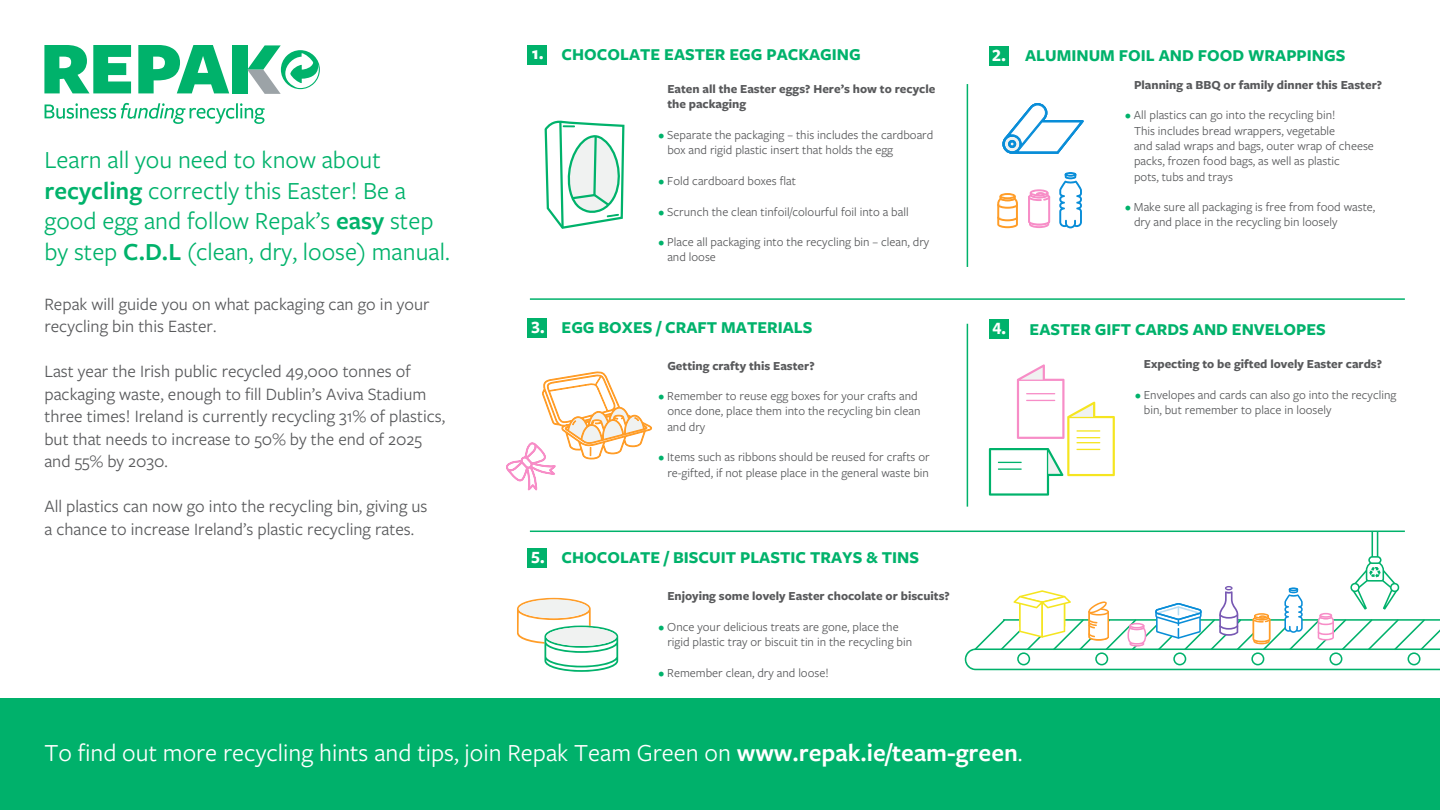
<style>
.page{position:relative;width:1440px;height:810px;background:#fff}
.page>*{position:absolute;margin:0;border:0;box-sizing:border-box;transform-origin:0 0}
.t1{font:25.5px/30.6px "Freight Sans Pro";color:#00b26b}
.t2{font:25.5px "Freight Sans Pro";color:#fff}
.t3{font:18px/22.5px "Freight Sans Pro";color:#58595b}
.t4{font:700 18px "Freight Sans Pro";color:#fff}
.t5{font:700 17.25px "Freight Sans Pro";color:#00b26b}
.t6{font:12.75px/15.3px "Freight Sans Pro";color:#58595b}
.t7{font:700 12.75px/15.3px "Freight Sans Pro";color:#58595b}
.s1{font-weight:600}
.s2{font-size:18px;color:#fff}
.s3{color:#00b26b}
</style>
<div class="page">
<div style="left:0;top:698px;width:1440px;height:112px;background:#00b16b"></div>
<svg style="left:44px;top:45px;width:87px;height:48px"></svg>
<svg style="left:138px;top:45px;width:91px;height:48px"></svg>
<div style="left:232px;top:45px;width:15px;height:49px;background:#00b26b"></div>
<svg style="left:247px;top:45px;width:73px;height:49px"></svg>
<svg style="left:45px;top:103px;width:220px;height:21px"></svg>
<div style="left:528px;top:45px;width:19px;height:20px;background:#00b26b"></div>
<div style="left:528px;top:318px;width:19px;height:19px;background:#00b26b"></div>
<div style="left:528px;top:548px;width:19px;height:20px;background:#00b26b"></div>
<svg style="left:544px;top:120px;width:81px;height:109px"></svg>
<svg style="left:517px;top:598px;width:101px;height:74px"></svg>
<div style="left:546px;top:627px;width:70px;height:19px;background:#f0f2f1;border-radius:50%"></div>
<svg style="left:506px;top:371px;width:147px;height:120px"></svg>
<hr style="left:530px;top:298px;width:875px;height:2px;background:#00b26b">
<hr style="left:530px;top:531px;width:875px;height:1px;background:#00b26b">
<hr style="left:967px;top:324px;width:1px;height:183px;background:#00b26b">
<hr style="left:967px;top:84px;width:1px;height:183px;background:#00b26b">
<div style="left:989px;top:46px;width:19px;height:20px;background:#00b26b"></div>
<svg style="left:1028px;top:189px;width:22px;height:39px"></svg>
<svg style="left:997px;top:193px;width:21px;height:35px"></svg>
<svg style="left:1059px;top:172px;width:23px;height:56px"></svg>
<svg style="left:1003px;top:103px;width:80px;height:50px"></svg>
<div style="left:989px;top:319px;width:19px;height:19px;background:#00b26b"></div>
<svg style="left:989px;top:364px;width:126px;height:132px"></svg>
<svg style="left:965px;top:531px;width:475px;height:139px"></svg>
<h1 class="t1" style="left:44px;top:143px;width:407px">Learn all you need to know about <span class="s1">recycling</span> correctly this Easter! Be a good egg and follow Repak’s <span class="s1">easy</span> step by step <span class="s1">C.D.L</span> (clean, dry, loose) manual.</h1>
<h2 class="t3" style="left:44px;top:292px;width:387px">Repak will guide you on what packaging can go in your recycling bin this Easter.</h2>
<h2 class="t3" style="left:44px;top:360px;width:402px">Last year the Irish public recycled 49,000 tonnes of packaging waste, enough to fill Dublin’s Aviva Stadium three times! Ireland is currently recycling 31% of plastics, but that needs to increase to 50% by the end of 2025 and 55% by 2030.</h2>
<h2 class="t3" style="left:44px;top:495px;width:385px">All plastics can now go into the recycling bin, giving us a chance to increase Ireland’s plastic recycling rates.</h2>
<h2 class="t4" style="left:532px;top:41px;width:13px">1.</h2>
<h3 class="t5" style="left:562px;top:42px;width:301px">CHOCOLATE EASTER EGG PACKAGING</h3>
<h3 class="t5" style="left:992px;top:43px;width:355px"><span class="s2">2.</span> ALUMINUM FOIL AND FOOD WRAPPINGS</h3>
<p class="t7" style="left:667px;top:81px;width:269px">Eaten all the Easter eggs? Here’s how to recycle the packaging</p>
<p class="t6" style="left:667px;top:127px;width:268px;text-indent:-9px"><span class="s3">•</span> Separate the packaging – this includes the cardboard box and rigid plastic insert that holds the egg</p>
<p class="t6" style="left:659px;top:173px;width:139px"><span class="s3">•</span> Fold cardboard boxes flat</p>
<p class="t6" style="left:659px;top:203px;width:252px"><span class="s3">•</span> Scrunch the clean tinfoil/colourful foil into a ball</p>
<p class="t6" style="left:667px;top:234px;width:264px;text-indent:-9px"><span class="s3">•</span> Place all packaging into the recycling bin – clean, dry and loose</p>
<p class="t7" style="left:1134px;top:76px;width:250px">Planning a BBQ or family dinner this Easter?</p>
<p class="t6" style="left:1134px;top:107px;width:241px;text-indent:-9px"><span class="s3">•</span> All plastics can go into the recycling bin!<br>This includes bread wrappers, vegetable<br>and salad wraps and bags, outer wrap of cheese packs, frozen food bags, as well as plastic<br>pots, tubs and trays</p>
<p class="t6" style="left:1134px;top:199px;width:243px;text-indent:-9px"><span class="s3">•</span> Make sure all packaging is free from food waste, dry and place in the recycling bin loosely</p>
<h2 class="t4" style="left:531px;top:314px;width:15px">3.</h2>
<h3 class="t5" style="left:562px;top:315px;width:252px">EGG BOXES / CRAFT MATERIALS</h3>
<p class="t7" style="left:667px;top:357px;width:149px">Getting crafty this Easter?</p>
<p class="t6" style="left:667px;top:388px;width:255px;text-indent:-9px"><span class="s3">•</span> Remember to reuse egg boxes for your crafts and once done, place them into the recycling bin clean and dry</p>
<p class="t6" style="left:659px;top:449px;width:273px;text-align:right"><span class="s3">•</span> Items such as ribbons should be reused for crafts or re-gifted, if not please place in the general waste bin</p>
<h3 class="t5" style="left:992px;top:317px;width:335px"><span class="s2">4.</span> EASTER GIFT CARDS AND ENVELOPES</h3>
<p class="t7" style="left:1144px;top:356px;width:240px">Expecting to be gifted lovely Easter cards?</p>
<p class="t6" style="left:1144px;top:386px;width:254px;text-indent:-9px"><span class="s3">•</span> Envelopes and cards can also go into the recycling bin, but remember to place in loosely</p>
<h2 class="t4" style="left:531px;top:545px;width:15px">5.</h2>
<h3 class="t5" style="left:562px;top:546px;width:359px">CHOCOLATE / BISCUIT PLASTIC TRAYS &amp; TINS</h3>
<p class="t7" style="left:667px;top:588px;width:284px">Enjoying some lovely Easter chocolate or biscuits?</p>
<p class="t6" style="left:667px;top:618px;width:246px;text-indent:-9px"><span class="s3">•</span> Once your delicious treats are gone, place the rigid plastic tray or biscuit tin in the recycling bin</p>
<p class="t6" style="left:659px;top:664px;width:172px"><span class="s3">•</span> Remember clean, dry and loose!</p>
<h1 class="t2" style="left:44px;top:735px;width:980px">To find out more recycling hints and tips, join Repak Team Green on <span class="s1">www.repak.ie/team-green</span>.</h1>
</div>
